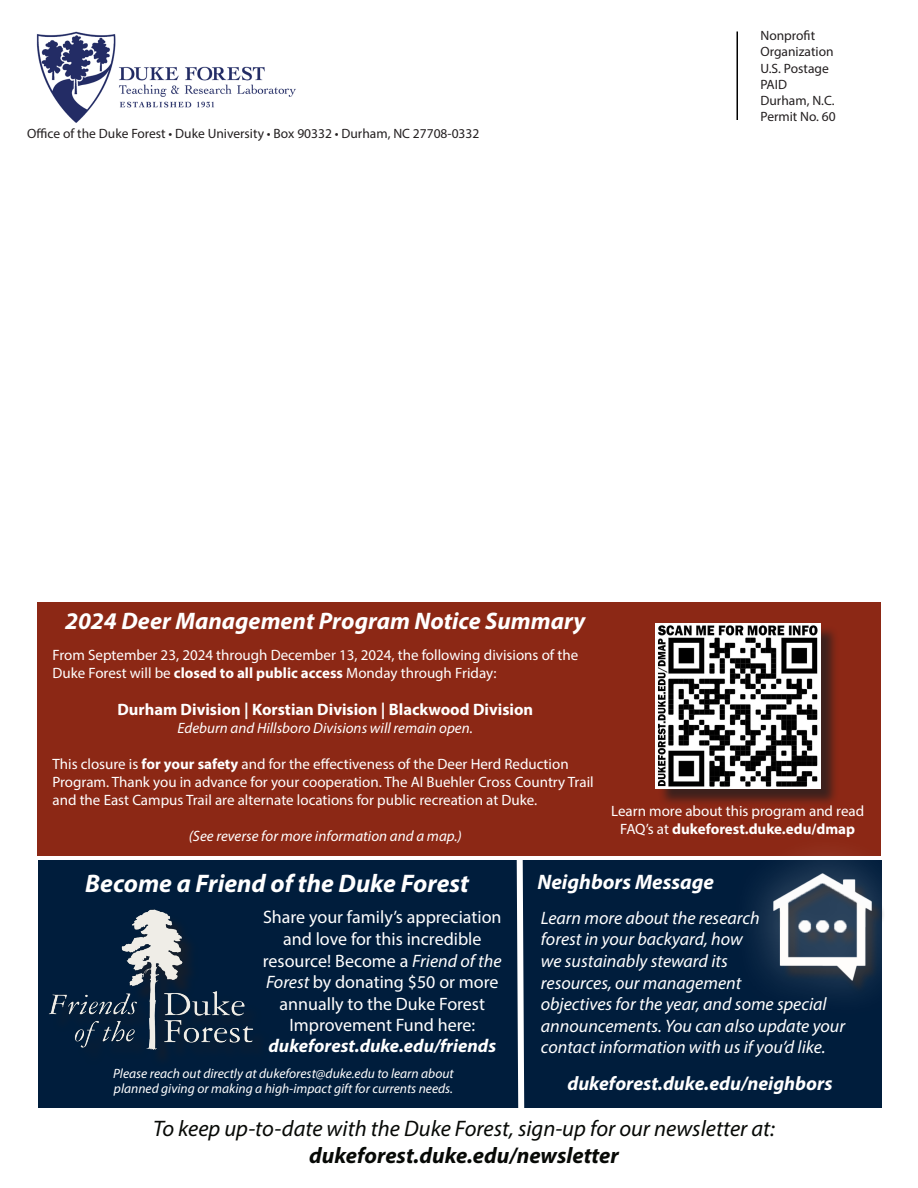
<style>
.page{position:relative;width:918px;height:1188px;background:#fff}
.page>*{position:absolute;margin:0;border:0;box-sizing:border-box;transform-origin:0 0}
.t1{font:italic 700 25.5px "Myriad Pro";color:#fff}
.t2{font:italic 700 24px "Myriad Pro";color:#fff}
.t3{font:italic 22.5px "Myriad Pro";color:#070906}
.t4{font:italic 700 22.5px "Myriad Pro";color:#070906}
.t5{font:italic 700 21px "Myriad Pro";color:#fff}
.t6{font:italic 700 19.5px "Myriad Pro";color:#fff}
.t7{font:italic 700 18.6px "Myriad Pro";color:#fff}
.t8{font:italic 18px/21.6px "Myriad Pro";color:#fff}
.t9{font:18px/21.6px "Myriad Pro";color:#fff;text-align:center}
.t10{font:700 16.5px "Myriad Pro";color:#fff}
.t11{font:15px/18px "Myriad Pro";color:#fff}
.t12{font:italic 15px "Myriad Pro";color:#fff}
.t13{font:13.5px "Myriad Pro";color:#231f20}
.t14{font:italic 13.5px/15px "Myriad Pro";color:#fff}
.s1{font-weight:700}
.s2{font-style:italic}
</style>
<div class="page">
<hr style="left:736px;top:32px;width:2px;height:88px;background:#000">
<div style="left:37px;top:602px;width:844px;height:253px;background:#8c2815"></div>
<div style="left:38px;top:860px;width:844px;height:248px;background:#001d3c"></div>
<svg style="left:514px;top:854px;width:13px;height:254px"></svg>
<div style="left:729px;top:830px;width:186px;height:192px;background:#fff;opacity:.32"></div>
<img style="left:771px;top:870px;width:106px;height:114px">
<div style="left:52px;top:913px;width:218px;height:154px;background:#001d3c"></div>
<img style="left:47px;top:904px;width:211px;height:152px">
<div style="left:658px;top:625px;width:181px;height:182px;background:#231f20;opacity:.75"></div>
<img style="left:655px;top:623px;width:166px;height:165px">
<img style="left:36px;top:31px;width:260px;height:92px">
<p class="t13" style="left:27px;top:125px;width:454px">Office of the Duke Forest • Duke University • Box 90332 • Durham, NC 27708-0332</p>
<p class="t13" style="left:760px;top:27px;width:56px">Nonprofit</p>
<p class="t13" style="left:760px;top:43px;width:75px">Organization</p>
<p class="t13" style="left:760px;top:60px;width:70px">U.S. Postage</p>
<p class="t13" style="left:760px;top:76px;width:28px">PAID</p>
<p class="t13" style="left:760px;top:92px;width:76px">Durham, N.C.</p>
<p class="t13" style="left:760px;top:108px;width:77px">Permit No. 60</p>
<p class="t2" style="left:65px;top:605px;width:522px">2024 Deer Management Program Notice Summary</p>
<p class="t11" style="left:52px;top:645px;width:527px">From September 23, 2024 through December 13, 2024, the following divisions of the<br>Duke Forest will be <span class="s1">closed to all public access</span> Monday through Friday:</p>
<p class="t10" style="left:117px;top:699px;width:417px">Durham Division | Korstian Division | Blackwood Division</p>
<p class="t12" style="left:178px;top:719px;width:297px">Edeburn and Hillsboro Divisions will remain open.</p>
<p class="t11" style="left:52px;top:755px;width:543px">This closure is <span class="s1">for your safety</span> and for the effectiveness of the Deer Herd Reduction<br>Program. Thank you in advance for your cooperation. The Al Buehler Cross Country Trail and the East Campus Trail are alternate locations for public recreation at Duke.</p>
<p class="t12" style="left:189px;top:827px;width:275px">(See reverse for more information and a map.)</p>
<p class="t11" style="left:611px;top:802px;width:255px;text-align:center">Learn more about this program and read<br>FAQ’s at <span class="s1">dukeforest.duke.edu/dmap</span></p>
<p class="t5" style="left:537px;top:868px;width:178px">Neighbors Message</p>
<p class="t1" style="left:85px;top:867px;width:385px">Become a Friend of the Duke Forest</p>
<p class="t9" style="left:263px;top:906px;width:240px">Share your family’s appreciation and love for this incredible resource! Become a <span class="s2">Friend of the<br>Forest</span> by donating $50 or more annually to the Duke Forest<br>Improvement Fund here:</p>
<p class="t7" style="left:269px;top:1034px;width:229px">dukeforest.duke.edu/friends</p>
<p class="t14" style="left:113px;top:1066px;width:342px">Please reach out directly at dukeforest@duke.edu to learn about planned giving or making a high-impact gift for currents needs.</p>
<p class="t8" style="left:541px;top:907px;width:306px">Learn more about the research<br>forest in your backyard, how<br>we sustainably steward its<br>resources, our management<br>objectives for the year, and some special announcements. You can also update your contact information with us if you’d like.</p>
<p class="t6" style="left:567px;top:1071px;width:266px">dukeforest.duke.edu/neighbors</p>
<p class="t3" style="left:153px;top:1114px;width:624px">To keep up-to-date with the Duke Forest, sign-up for our newsletter at:</p>
<p class="t4" style="left:309px;top:1141px;width:311px">dukeforest.duke.edu/newsletter</p>
</div>
